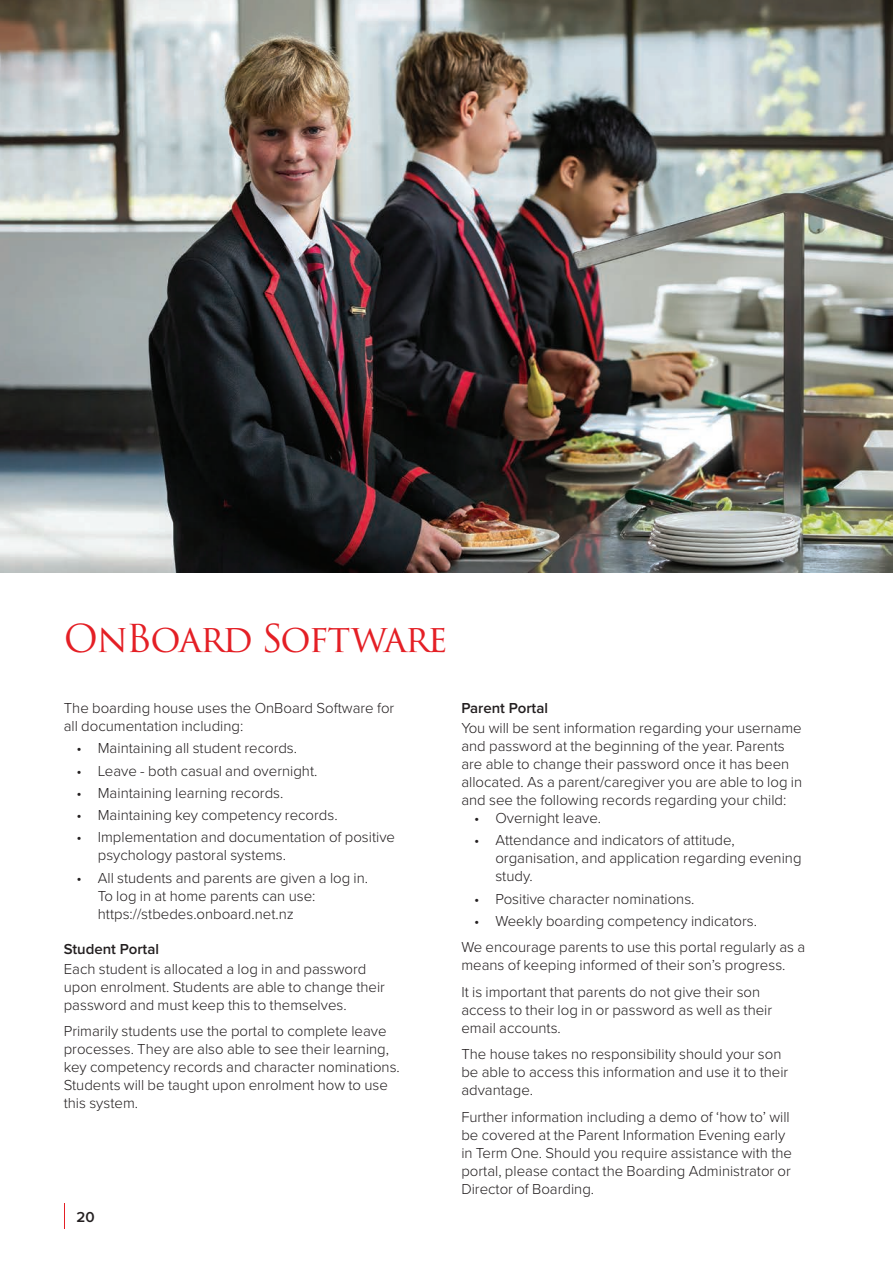
<style>
.page{position:relative;width:893px;height:1263px;background:#fff}
.page>*{position:absolute;margin:0;border:0;box-sizing:border-box;transform-origin:0 0}
.t1{font:37.5px "Trajan Pro 3";letter-spacing:-.05em;color:#e41f25}
.t2{font:300 15px/18px "Proxima Nova";color:#231f20}
.t3{font:600 15px "Proxima Nova";color:#231f20}
</style>
<div class="page">
<img style="left:0;top:0;width:893px;height:573px">
<svg style="left:64px;top:1203px;width:1px;height:26px"></svg>
<h1 class="t1" style="left:64px;top:612px;width:386px">OnBoard Software</h1>
<p class="t2" style="left:64px;top:698px;width:332px">The boarding house uses the OnBoard Software for all documentation including:</p>
<p class="t2" style="left:77px;top:738px;width:222px">• Maintaining all student records.</p>
<p class="t2" style="left:77px;top:761px;width:242px">• Leave - both casual and overnight.</p>
<p class="t2" style="left:77px;top:783px;width:208px">• Maintaining learning records.</p>
<p class="t2" style="left:77px;top:805px;width:263px">• Maintaining key competency records.</p>
<p class="t2" style="left:98px;top:827px;width:299px;text-indent:-21px">• Implementation and documentation of positive psychology pastoral systems.</p>
<p class="t2" style="left:98px;top:868px;width:272px;text-indent:-21px">• All students and parents are given a log in.<br>To log in at home parents can use: https://stbedes.onboard.net.nz</p>
<p class="t3" style="left:64px;top:937px;width:97px">Student Portal</p>
<p class="t2" style="left:64px;top:959px;width:323px">Each student is allocated a log in and password upon enrolment. Students are able to change their password and must keep this to themselves.</p>
<p class="t2" style="left:64px;top:1021px;width:338px">Primarily students use the portal to complete leave processes. They are also able to see their learning, key competency records and character nominations.<br>Students will be taught upon enrolment how to use this system.</p>
<p class="t3" style="left:77px;top:1206px;width:20px">20</p>
<p class="t3" style="left:461px;top:697px;width:88px">Parent Portal</p>
<p class="t2" style="left:461px;top:718px;width:342px">You will be sent information regarding your username and password at the beginning of the year. Parents are able to change their password once it has been allocated. As a parent/caregiver you are able to log in and see the following records regarding your child:</p>
<p class="t2" style="left:474px;top:808px;width:128px">• Overnight leave.</p>
<p class="t2" style="left:495px;top:830px;width:308px;text-indent:-21px">• Attendance and indicators of attitude, organisation, and application regarding evening study.</p>
<p class="t2" style="left:474px;top:889px;width:222px">• Positive character nominations.</p>
<p class="t2" style="left:461px;top:907px;width:345px;line-height:26.5px;text-indent:13px">• Weekly boarding competency indicators.<br>We encourage parents to use this portal regularly as a</p>
<p class="t2" style="left:461px;top:951px;width:326px;line-height:26.5px">means of keeping informed of their son’s progress.<br>It is important that parents do not give their son</p>
<p class="t2" style="left:461px;top:1000px;width:312px">access to their log in or password as well as their email accounts.</p>
<p class="t2" style="left:461px;top:1044px;width:329px">The house takes no responsibility should your son be able to access this information and use it to their advantage.</p>
<p class="t2" style="left:461px;top:1107px;width:332px">Further information including a demo of ‘how to’ will be covered at the Parent Information Evening early in Term One. Should you require assistance with the portal, please contact the Boarding Administrator or Director of Boarding.</p>
</div>
